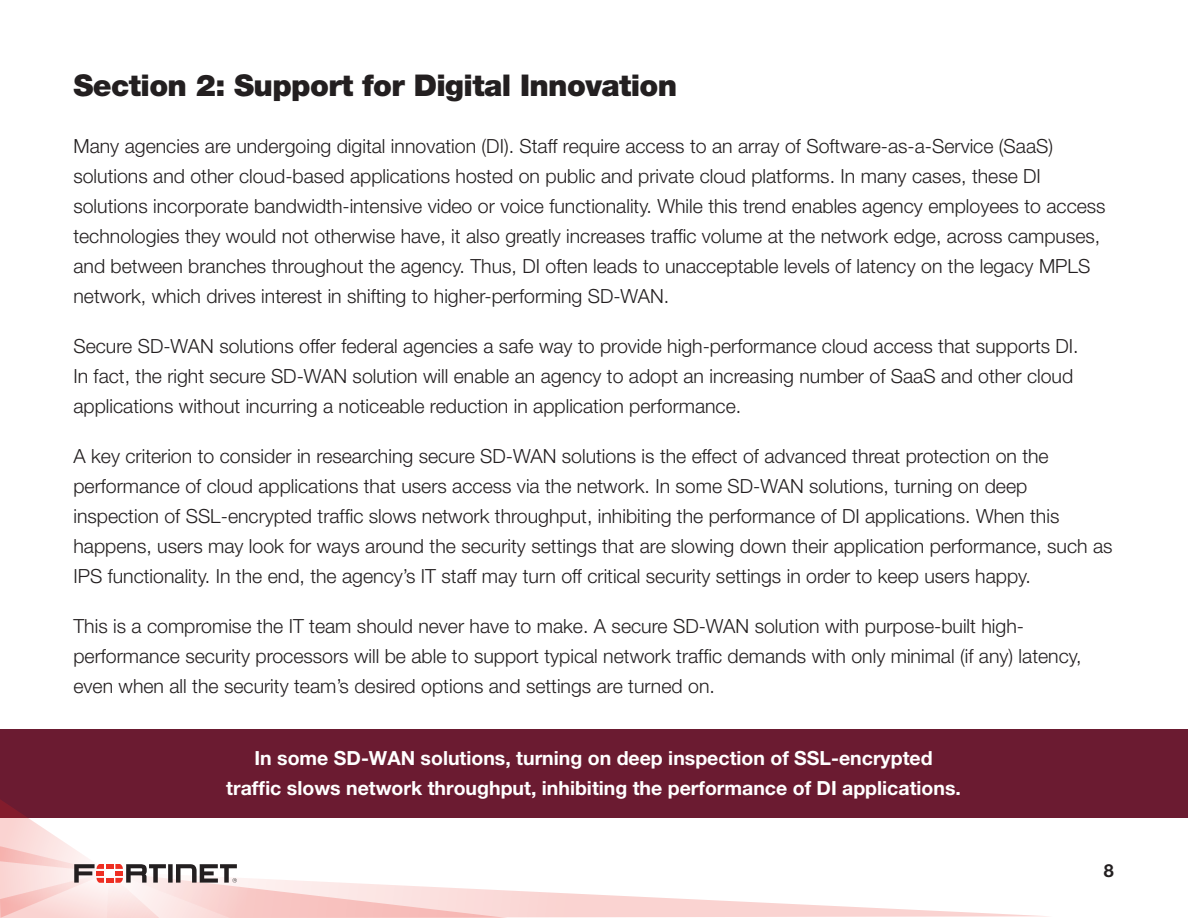
<style>
.page{position:relative;width:1188px;height:918px;background:#fff}
.page>*{position:absolute;margin:0;border:0;box-sizing:border-box;transform-origin:0 0}
.Section_Headers{font:900 30px "Helvetica Neue LT Pro";letter-spacing:-.02em;color:#231f20}
.Body_Copy{font:300 19.5px/30px "Helvetica Neue LT Pro";color:#231f20}
.Body_bullets{font:700 19.5px/30px "Helvetica Neue LT Pro";color:#fff;text-align:center}
.t1{font:700 18px "Helvetica Neue LT Pro";color:#231f20}
</style>
<div class="page">
<div style="left:0;top:729px;width:1188px;height:89px;background:#6b1b31"></div>
<svg style="left:0;top:799px;width:1048px;height:119px"></svg>
<p class="Section_Headers" style="left:73px;top:67px;width:605px">Section 2: Support for Digital Innovation</p>
<p class="Body_Copy" style="left:73px;top:130px;width:1034px">Many agencies are undergoing digital innovation (DI). Staff require access to an array of Software-as-a-Service (SaaS) solutions and other cloud-based applications hosted on public and private cloud platforms. In many cases, these DI solutions incorporate bandwidth-intensive video or voice functionality. While this trend enables agency employees to access technologies they would not otherwise have, it also greatly increases traffic volume at the network edge, across campuses, and between branches throughout the agency. Thus, DI often leads to unacceptable levels of latency on the legacy MPLS network, which drives interest in shifting to higher-performing SD-WAN.</p>
<p class="Body_Copy" style="left:73px;top:331px;width:1007px">Secure SD-WAN solutions offer federal agencies a safe way to provide high-performance cloud access that supports DI.<br>In fact, the right secure SD-WAN solution will enable an agency to adopt an increasing number of SaaS and other cloud applications without incurring a noticeable reduction in application performance.</p>
<p class="Body_Copy" style="left:73px;top:441px;width:1041px">A key criterion to consider in researching secure SD-WAN solutions is the effect of advanced threat protection on the performance of cloud applications that users access via the network. In some SD-WAN solutions, turning on deep inspection of SSL-encrypted traffic slows network throughput, inhibiting the performance of DI applications. When this happens, users may look for ways around the security settings that are slowing down their application performance, such as IPS functionality. In the end, the agency’s IT staff may turn off critical security settings in order to keep users happy.</p>
<p class="Body_Copy" style="left:73px;top:611px;width:1010px">This is a compromise the IT team should never have to make. A secure SD-WAN solution with purpose-built high&shy;performance security processors will be able to support typical network traffic demands with only minimal (if any) latency, even when all the security team’s desired options and settings are turned on.</p>
<p class="Body_bullets" style="left:226px;top:743px;width:736px">In some SD-WAN solutions, turning on deep inspection of SSL-encrypted traffic slows network throughput, inhibiting the performance of DI applications.</p>
<p class="t1" style="left:1104px;top:859px;width:12px">8</p>
</div>
